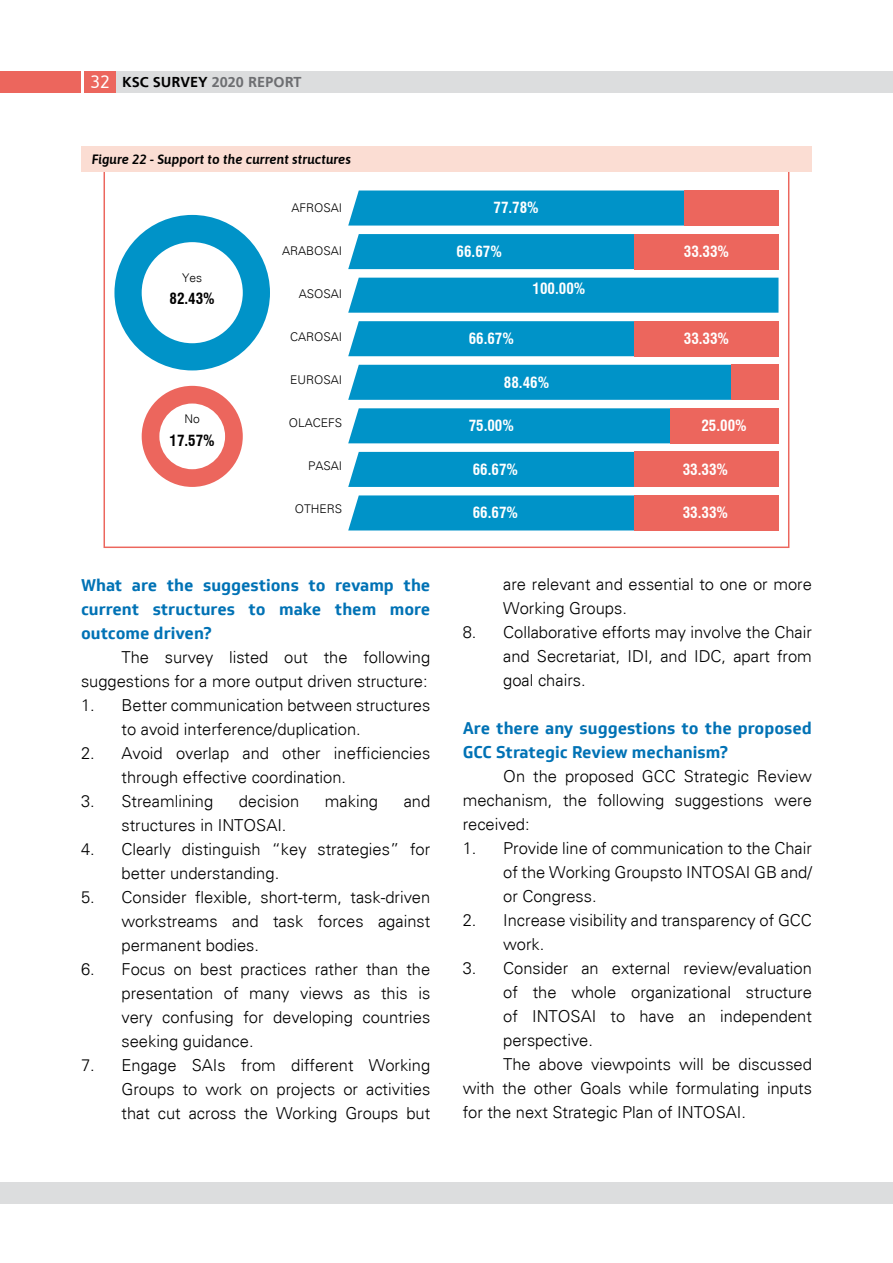
<style>
.page{position:relative;width:893px;height:1263px;background:#fff}
.page>*{position:absolute;margin:0;border:0;box-sizing:border-box;transform-origin:0 0}
.t1{font:300 16.5px/24px "Univers";color:#000;text-align:justify}
.t2{font:700 16.5px/24px "Soleto";color:#0072b5;text-align:justify}
.t3{font:700 condensed 15px "Swiss 721 BT";color:#fff}
.t4{font:700 15px "Frugal Sans";color:#6d6e71}
.t5{font:700 condensed 15px "Swiss 721 BT";color:#000}
.t6{font:italic 600 13.5px "Asap";color:#000}
.t7{font:300 12px "Univers";color:#000}
.s1{font-family:"Asap";font-weight:400;font-size:18px;color:#fff}
.s2{color:#000}
</style>
<div class="page">
<div style="left:110px;top:72px;width:783px;height:21px;background:#dcddde"></div>
<div style="left:0;top:1182px;width:893px;height:22px;background:#dcddde"></div>
<div style="left:84px;top:72px;width:32px;height:21px;background:#ec665d"></div>
<div style="left:0;top:72px;width:81px;height:21px;background:#ec665d"></div>
<div style="left:114px;top:215px;width:156px;height:155px;background:#0093c8;border-radius:50%"></div>
<div style="left:142px;top:386px;width:101px;height:101px;background:#ec665d;border-radius:50%"></div>
<div style="left:142px;top:242px;width:101px;height:101px;background:#fff;border-radius:50%"></div>
<div style="left:159px;top:403px;width:66px;height:66px;background:#fff;border-radius:50%"></div>
<svg style="left:348px;top:190px;width:336px;height:36px;background:#0b97ca"></svg>
<div style="left:684px;top:190px;width:94px;height:36px;background:#ec665d"></div>
<div style="left:348px;top:234px;width:286px;height:35px;background:#0093c8"></div>
<div style="left:634px;top:234px;width:144px;height:35px;background:#ec665d"></div>
<div style="left:348px;top:278px;width:430px;height:35px;background:#0093c8"></div>
<div style="left:348px;top:321px;width:286px;height:35px;background:#0093c8"></div>
<div style="left:634px;top:321px;width:144px;height:35px;background:#ec665d"></div>
<div style="left:348px;top:365px;width:383px;height:35px;background:#0093c8"></div>
<div style="left:731px;top:365px;width:47px;height:35px;background:#ec665d"></div>
<div style="left:348px;top:408px;width:322px;height:35px;background:#0093c8"></div>
<div style="left:670px;top:408px;width:108px;height:35px;background:#ec665d"></div>
<div style="left:348px;top:452px;width:286px;height:35px;background:#0093c8"></div>
<div style="left:634px;top:452px;width:144px;height:35px;background:#ec665d"></div>
<div style="left:348px;top:495px;width:286px;height:35px;background:#0093c8"></div>
<div style="left:634px;top:495px;width:144px;height:35px;background:#ec665d"></div>
<div style="left:81px;top:146px;width:731px;height:26px;background:#fbddd3"></div>
<p class="t4" style="left:90px;top:74px;width:213px"><span class="s1">32</span> <span class="s2">KSC SURVEY</span> 2020 REPORT</p>
<p class="t6" style="left:92px;top:150px;width:261px">Figure 22 - Support to the current structures</p>
<p class="t7" style="left:182px;top:271px;width:22px">Yes</p>
<p class="t5" style="left:170px;top:290px;width:47px">82.43%</p>
<p class="t7" style="left:185px;top:412px;width:17px">No</p>
<p class="t5" style="left:170px;top:431px;width:47px">17.57%</p>
<p class="t7" style="left:291px;top:201px;width:52px">AFROSAI</p>
<p class="t7" style="left:282px;top:244px;width:62px">ARABOSAI</p>
<p class="t7" style="left:299px;top:287px;width:45px">ASOSAI</p>
<p class="t7" style="left:290px;top:330px;width:54px">CAROSAI</p>
<p class="t7" style="left:290px;top:373px;width:54px">EUROSAI</p>
<p class="t7" style="left:289px;top:416px;width:55px">OLACEFS</p>
<p class="t7" style="left:308px;top:458px;width:36px">PASAI</p>
<p class="t7" style="left:295px;top:501px;width:49px">OTHERS</p>
<p class="t2" style="left:81px;top:573px;width:351px">What are the suggestions to revamp the current structures to make them more outcome driven?</p>
<p class="t1" style="left:81px;top:645px;width:351px;text-align:right">The survey listed out the following suggestions for a more output driven structure:</p>
<p class="t1" style="left:122px;top:693px;width:310px;text-indent:-41px">1. Better communication between structures to avoid interference/duplication.</p>
<p class="t1" style="left:122px;top:741px;width:310px;text-indent:-41px">2. Avoid overlap and other inefficiencies through effective coordination.</p>
<p class="t1" style="left:81px;top:789px;width:134px">3. Streamlining</p>
<p class="t1" style="left:239px;top:789px;width:62px">decision</p>
<p class="t1" style="left:325px;top:789px;width:55px">making</p>
<p class="t1" style="left:404px;top:789px;width:28px">and</p>
<p class="t1" style="left:122px;top:813px;width:167px">structures in INTOSAI.</p>
<p class="t1" style="left:122px;top:837px;width:310px;text-indent:-41px">4. Clearly distinguish “key strategies” for better understanding.</p>
<p class="t1" style="left:122px;top:885px;width:310px;text-indent:-41px">5. Consider flexible, short-term, task-driven workstreams and task forces against permanent bodies.</p>
<p class="t1" style="left:122px;top:957px;width:310px;text-indent:-41px">6. Focus on best practices rather than the presentation of many views as this is very confusing for developing countries seeking guidance.</p>
<p class="t1" style="left:122px;top:1053px;width:310px;text-indent:-41px">7. Engage SAIs from different Working Groups to work on projects or activities that cut across the Working Groups but</p>
<p class="t3" style="left:493px;top:198px;width:47px">77.78%</p>
<p class="t3" style="left:457px;top:242px;width:47px">66.67%</p>
<p class="t3" style="left:533px;top:280px;width:54px">100.00%</p>
<p class="t3" style="left:469px;top:330px;width:47px">66.67%</p>
<p class="t3" style="left:684px;top:330px;width:47px">33.33%</p>
<p class="t3" style="left:504px;top:373px;width:47px">88.46%</p>
<p class="t3" style="left:469px;top:416px;width:47px">75.00%</p>
<p class="t3" style="left:473px;top:460px;width:47px">66.67%</p>
<p class="t3" style="left:473px;top:503px;width:47px">66.67%</p>
<p class="t3" style="left:684px;top:242px;width:47px">33.33%</p>
<p class="t3" style="left:701px;top:416px;width:47px">25.00%</p>
<p class="t3" style="left:683px;top:460px;width:47px">33.33%</p>
<p class="t3" style="left:683px;top:503px;width:47px">33.33%</p>
<p class="t1" style="left:503px;top:572px;width:310px">are relevant and essential to one or more<br>Working Groups.</p>
<p class="t1" style="left:503px;top:620px;width:310px;text-indent:-41px">8. Collaborative efforts may involve the Chair and Secretariat, IDI, and IDC, apart from goal chairs.</p>
<p class="t2" style="left:463px;top:716px;width:351px">Are there any suggestions to the proposed<br>GCC Strategic Review mechanism?</p>
<p class="t1" style="left:463px;top:764px;width:351px;text-indent:41px">On the proposed GCC Strategic Review mechanism, the following suggestions were received:</p>
<p class="t1" style="left:503px;top:836px;width:310px;text-indent:-41px">1. Provide line of communication to the Chair of the Working Groupsto INTOSAI GB and/ or Congress.</p>
<p class="t1" style="left:503px;top:908px;width:310px;text-indent:-41px">2. Increase visibility and transparency of GCC work.</p>
<p class="t1" style="left:463px;top:956px;width:351px">3. Consider an external review/evaluation</p>
<p class="t1" style="left:503px;top:980px;width:310px">of the whole organizational structure</p>
<p class="t1" style="left:503px;top:1004px;width:310px">of INTOSAI to have an independent</p>
<p class="t1" style="left:503px;top:1028px;width:91px">perspective.</p>
<p class="t1" style="left:503px;top:1052px;width:310px">The above viewpoints will be discussed</p>
<p class="t1" style="left:463px;top:1076px;width:351px">with the other Goals while formulating inputs</p>
<p class="t1" style="left:463px;top:1100px;width:285px">for the next Strategic Plan of INTOSAI.</p>
</div>
